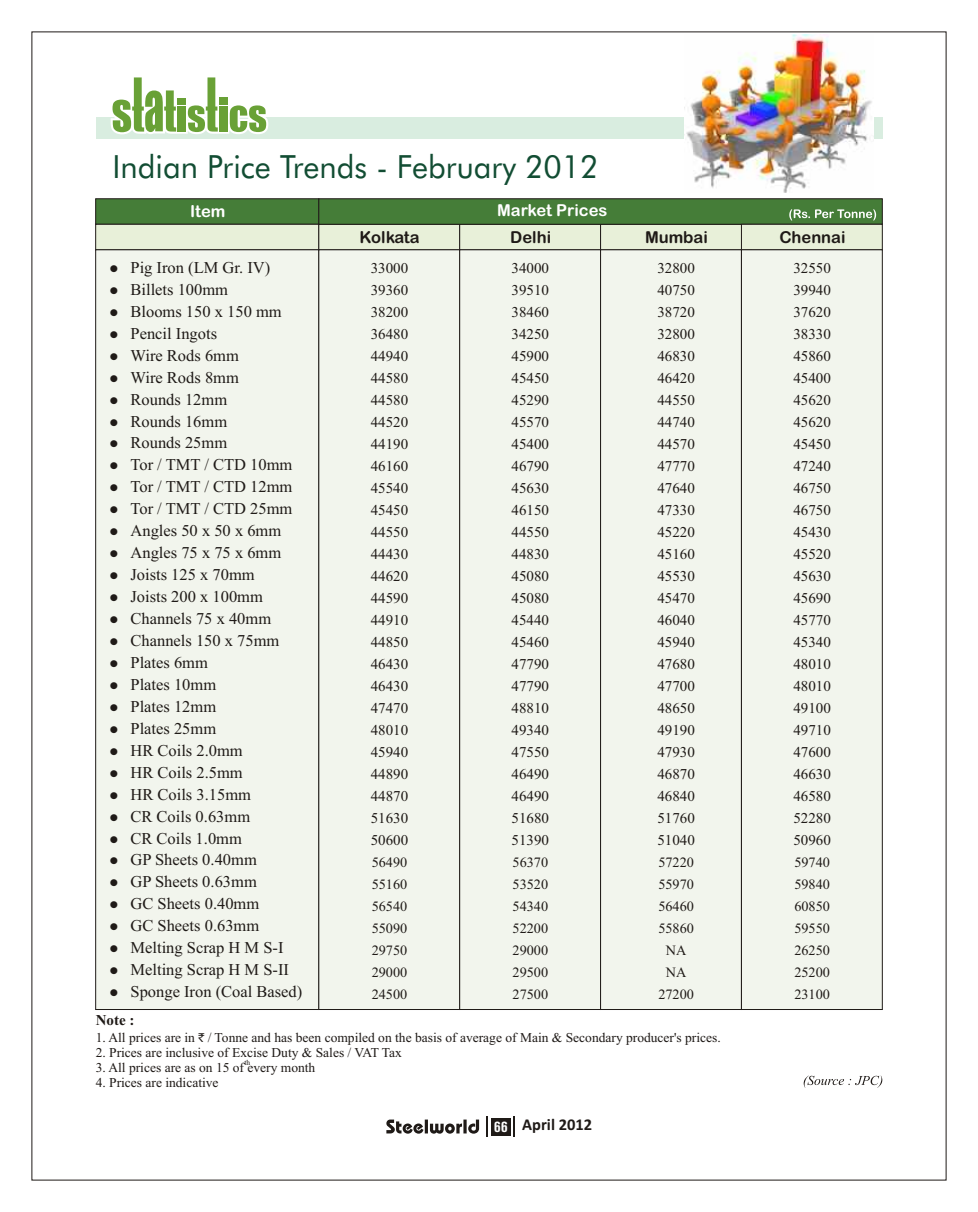
<style>
.page{position:relative;width:978px;height:1212px;background:#fff}
.page>*{position:absolute;margin:0;border:0;box-sizing:border-box;transform-origin:0 0}
.t1{font:31.95px "Futura BT";color:#124d33}
.t2{font:16.5px/21.9px "Times New Roman";color:#1f1a17}
.t3{font:16.5px "Arial Rounded MT Bold";color:#1f1a17}
.t4{font:16.5px "Arial Rounded MT Bold";color:#fff}
.t5{font:700 16.5px "Calibri";color:#1f1a17}
.t6{font:15px/22px "Times New Roman";color:#1f1a17;text-align:justify}
.t7{font:700 15px "Times New Roman";color:#1f1a17}
.t8{font:14.25px/22px "Times New Roman";color:#1f1a17;text-align:justify}
.t9{font:13.5px "Times New Roman";color:#1f1a17}
.t10{font:12px "Wingdings";color:#1f1a17}
.t11{font:7.5px "Times New Roman";color:#1f1a17}
.s1{font-family:"Rupee Foradian";font-size:12px}
.s2{font-family:"Univers Condensed";font-size:15px;color:#fff}
</style>
<div class="page">
<svg style="left:804px;top:1075px;width:78px;height:13px"></svg>
<div style="left:95px;top:250px;width:223px;height:760px;background:#f2f5ed"></div>
<div style="left:318px;top:250px;width:141px;height:760px;background:#f2f5ed"></div>
<div style="left:459px;top:250px;width:141px;height:760px;background:#f2f5ed"></div>
<div style="left:600px;top:250px;width:141px;height:760px;background:#f2f5ed"></div>
<div style="left:741px;top:250px;width:142px;height:760px;background:#f2f5ed"></div>
<svg style="left:95px;top:198px;width:788px;height:52px;background:#8fad82"></svg>
<div style="left:96px;top:117px;width:786px;height:22px;background:#d9ede0"></div>
<svg style="left:110px;top:77px;width:158px;height:57px"></svg>
<div style="left:178px;top:106px;width:8px;height:26px;background:#69a136"></div>
<img style="left:684px;top:35px;width:190px;height:157px">
<svg style="left:386px;top:1119px;width:93px;height:14px"></svg>
<hr style="left:486px;top:1116px;width:2px;height:21px;background:#1f1a17">
<div style="left:491px;top:1118px;width:20px;height:17px;background:#1f1a17"></div>
<hr style="left:513px;top:1116px;width:2px;height:21px;background:#1f1a17">
<svg style="left:111px;top:265px;width:7px;height:29px"></svg>
<h1 class="t1" style="left:113px;top:153px;width:488px">Indian Price Trends - February 2012</h1>
<p class="t10" style="left:110px;top:307px;width:55px">●</p>
<p class="t10" style="left:110px;top:329px;width:55px">●</p>
<p class="t10" style="left:110px;top:351px;width:55px">●</p>
<p class="t10" style="left:110px;top:373px;width:55px">●</p>
<p class="t10" style="left:110px;top:395px;width:55px">●</p>
<p class="t10" style="left:110px;top:417px;width:55px">●</p>
<p class="t10" style="left:110px;top:439px;width:55px">●</p>
<p class="t10" style="left:110px;top:461px;width:55px">●</p>
<p class="t10" style="left:110px;top:483px;width:55px">●</p>
<p class="t10" style="left:110px;top:505px;width:55px">●</p>
<p class="t10" style="left:110px;top:527px;width:55px">●</p>
<p class="t10" style="left:110px;top:549px;width:55px">●</p>
<p class="t10" style="left:110px;top:571px;width:55px">●</p>
<p class="t10" style="left:110px;top:593px;width:55px">●</p>
<p class="t10" style="left:110px;top:615px;width:55px">●</p>
<p class="t10" style="left:110px;top:637px;width:55px">●</p>
<p class="t10" style="left:110px;top:659px;width:55px">●</p>
<p class="t10" style="left:110px;top:681px;width:55px">●</p>
<p class="t10" style="left:110px;top:702px;width:55px">●</p>
<p class="t10" style="left:110px;top:724px;width:55px">●</p>
<p class="t10" style="left:110px;top:746px;width:55px">●</p>
<p class="t10" style="left:110px;top:768px;width:55px">●</p>
<p class="t10" style="left:110px;top:790px;width:55px">●</p>
<p class="t10" style="left:110px;top:812px;width:55px">●</p>
<p class="t10" style="left:110px;top:834px;width:55px">●</p>
<p class="t10" style="left:110px;top:856px;width:55px">●</p>
<p class="t10" style="left:110px;top:878px;width:55px">●</p>
<p class="t10" style="left:110px;top:900px;width:55px">●</p>
<p class="t10" style="left:110px;top:922px;width:55px">●</p>
<p class="t10" style="left:110px;top:944px;width:55px">●</p>
<p class="t10" style="left:110px;top:966px;width:55px">●</p>
<p class="t10" style="left:110px;top:988px;width:55px">●</p>
<p class="t4" style="left:190px;top:205px;width:37px">Item</p>
<p class="t4" style="left:497px;top:204px;width:112px">Market Prices</p>
<p class="t3" style="left:360px;top:231px;width:61px">Kolkata</p>
<p class="t3" style="left:510px;top:231px;width:42px">Delhi</p>
<p class="t3" style="left:645px;top:231px;width:64px">Mumbai</p>
<p class="t3" style="left:779px;top:231px;width:68px">Chennai</p>
<p class="t6" style="left:371px;top:258px;width:39px">33000<br>39360<br>38200<br>36480<br>44940<br>44580<br>44580<br>44520<br>44190<br>46160<br>45540<br>45450<br>44550<br>44430<br>44620<br>44590<br>44910<br>44850<br>46430<br>46430<br>47470<br>48010<br>45940<br>44890<br>44870<br>51630<br>50600</p>
<p class="t8" style="left:372px;top:853px;width:37px">56490<br>55160<br>56540<br>55090<br>29750<br>29000<br>24500</p>
<p class="t2" style="left:131px;top:258px;width:141px">Pig Iron (LM Gr. IV)</p>
<p class="t6" style="left:512px;top:258px;width:39px">34000<br>39510<br>38460<br>34250<br>45900<br>45450<br>45290<br>45570<br>45400<br>46790<br>45630<br>46150<br>44550<br>44830<br>45080<br>45080<br>45440<br>45460<br>47790<br>47790<br>48810<br>49340<br>47550<br>46490<br>46490<br>51680<br>51390</p>
<p class="t8" style="left:513px;top:853px;width:37px">56370<br>53520<br>54340<br>52200<br>29000<br>29500<br>27500</p>
<p class="t6" style="left:657px;top:258px;width:39px">32800<br>40750<br>38720<br>32800<br>46830<br>46420<br>44550<br>44740<br>44570<br>47770<br>47640<br>47330<br>45220<br>45160<br>45530<br>45470<br>46040<br>45940<br>47680<br>47700<br>48650<br>49190<br>47930<br>46870<br>46840<br>51760<br>51040</p>
<p class="t8" style="left:658px;top:853px;width:37px;text-align:center">57220<br>55970<br>56460<br>55860<br>NA<br>NA<br>27200</p>
<p class="t6" style="left:793px;top:258px;width:39px">32550<br>39940<br>37620<br>38330<br>45860<br>45400<br>45620<br>45620<br>45450<br>47240<br>46750<br>46750<br>45430<br>45520<br>45630<br>45690<br>45770<br>45340<br>48010<br>48010<br>49100<br>49710<br>47600<br>46630<br>46580<br>52280<br>50960</p>
<p class="t8" style="left:794px;top:853px;width:37px">59740<br>59840<br>60850<br>59550<br>26250<br>25200<br>23100</p>
<p class="t2" style="left:131px;top:280px;width:99px">Billets 100mm</p>
<p class="t2" style="left:131px;top:302px;width:153px">Blooms 150 x 150 mm</p>
<p class="t2" style="left:131px;top:324px;width:88px">Pencil Ingots</p>
<p class="t2" style="left:131px;top:346px;width:110px">Wire Rods 6mm</p>
<p class="t2" style="left:131px;top:368px;width:110px">Wire Rods 8mm</p>
<p class="t2" style="left:131px;top:390px;width:98px">Rounds 12mm</p>
<p class="t2" style="left:131px;top:412px;width:98px">Rounds 16mm</p>
<p class="t2" style="left:131px;top:434px;width:98px">Rounds 25mm</p>
<p class="t2" style="left:131px;top:455px;width:163px">Tor / TMT / CTD 10mm</p>
<p class="t2" style="left:131px;top:477px;width:163px">Tor / TMT / CTD 12mm</p>
<p class="t2" style="left:131px;top:499px;width:163px">Tor / TMT / CTD 25mm</p>
<p class="t2" style="left:131px;top:521px;width:152px">Angles 50 x 50 x 6mm</p>
<p class="t2" style="left:131px;top:543px;width:152px">Angles 75 x 75 x 6mm</p>
<p class="t2" style="left:131px;top:565px;width:126px">Joists 125 x 70mm</p>
<p class="t2" style="left:131px;top:587px;width:134px">Joists 200 x 100mm</p>
<p class="t2" style="left:131px;top:609px;width:142px">Channels 75 x 40mm</p>
<p class="t2" style="left:131px;top:631px;width:150px">Channels 150 x 75mm</p>
<p class="t2" style="left:131px;top:653px;width:79px">Plates 6mm</p>
<p class="t2" style="left:131px;top:675px;width:87px">Plates 10mm</p>
<p class="t2" style="left:131px;top:697px;width:87px">Plates 12mm</p>
<p class="t2" style="left:131px;top:719px;width:87px">Plates 25mm</p>
<p class="t2" style="left:131px;top:741px;width:114px">HR Coils 2.0mm</p>
<p class="t2" style="left:131px;top:763px;width:114px">HR Coils 2.5mm</p>
<p class="t2" style="left:131px;top:785px;width:122px">HR Coils 3.15mm</p>
<p class="t2" style="left:131px;top:807px;width:121px">CR Coils 0.63mm</p>
<p class="t2" style="left:131px;top:829px;width:113px">CR Coils 1.0mm</p>
<p class="t2" style="left:131px;top:850px;width:128px">GP Sheets 0.40mm</p>
<p class="t2" style="left:131px;top:872px;width:128px">GP Sheets 0.63mm</p>
<p class="t2" style="left:131px;top:894px;width:130px">GC Sheets 0.40mm</p>
<p class="t2" style="left:131px;top:916px;width:130px">GC Sheets 0.63mm</p>
<p class="t2" style="left:131px;top:938px;width:155px">Melting Scrap H M S-I</p>
<p class="t2" style="left:131px;top:960px;width:173px">Melting Scrap H M S-II<br>Sponge Iron (Coal Based)</p>
<p class="t7" style="left:96px;top:1015px;width:40px">Note :</p>
<p class="t9" style="left:96px;top:1033px;width:627px">1. All prices are in <span class="s1">`</span> / Tonne and has been compiled on the basis of average of Main &amp; Secondary producer's prices.</p>
<p class="t9" style="left:96px;top:1048px;width:308px">2. Prices are inclusive of Excise Duty &amp; Sales / VAT Tax</p>
<p class="t9" style="left:96px;top:1063px;width:221px">3. All prices are as on 15 of every month</p>
<p class="t9" style="left:96px;top:1078px;width:124px">4. Prices are indicative</p>
<p class="t11" style="left:244px;top:1060px;width:7px">th</p>
<p class="t5" style="left:494px;top:1118px;width:100px"><span class="s2">66</span> April 2012</p>
</div>
